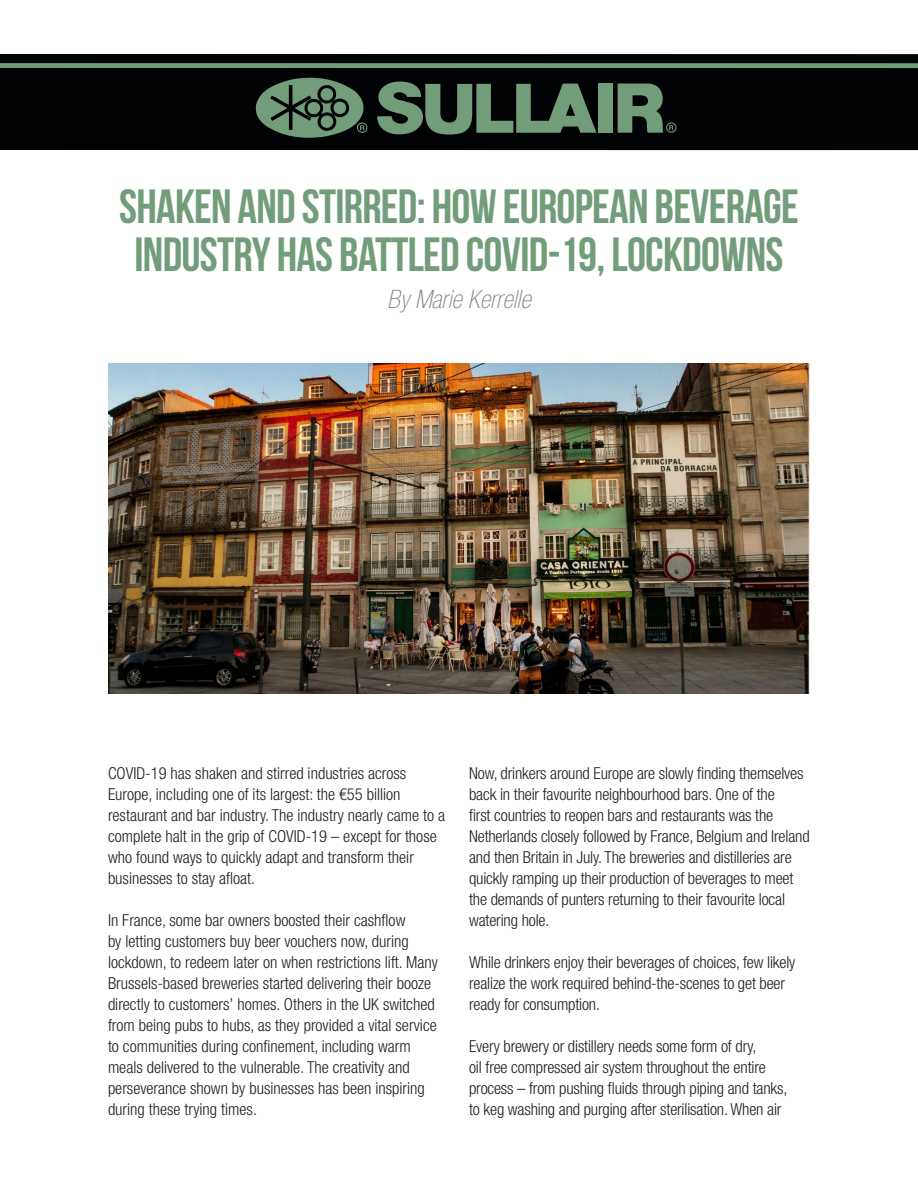
<style>
.page{position:relative;width:918px;height:1188px;background:#fff}
.page>*{position:absolute;margin:0;border:0;box-sizing:border-box;transform-origin:0 0}
.t1{font:700 48px/48px "Bebas Neue";letter-spacing:-.015em;color:#729d7a;text-align:center}
.t2{font:italic 100 condensed 25.5px "Helvetica Neue LT Std";color:#808285}
.Body_Copy{font:300 condensed 16.5px/21px "Helvetica Neue LT Std";color:#231f20}
</style>
<div class="page">
<div style="left:0;top:63px;width:918px;height:5px;background:#729d7a"></div>
<div style="left:0;top:68px;width:918px;height:82px;background:#010203"></div>
<div style="left:0;top:54px;width:918px;height:9px;background:#010203"></div>
<svg style="left:618px;top:84px;width:59px;height:49px"></svg>
<svg style="left:377px;top:81px;width:219px;height:54px"></svg>
<svg style="left:255px;top:77px;width:112px;height:61px"></svg>
<div style="left:598px;top:84px;width:15px;height:49px;background:#729d7a"></div>
<img style="left:108px;top:364px;width:702px;height:330px">
<p class="t1" style="left:119px;top:182px;width:681px">SHAKEN AND STIRRED: HOW EUROPEAN BEVERAGE<br>INDUSTRY HAS BATTLED COVID-19, LOCKDOWNS</p>
<p class="t2" style="left:387px;top:285px;width:145px">By Marie Kerrelle</p>
<p class="Body_Copy" style="left:108px;top:762px;width:339px">COVID-19 has shaken and stirred industries across Europe, including one of its largest: the €55 billion restaurant and bar industry. The industry nearly came to a complete halt in the grip of COVID-19 – except for those who found ways to quickly adapt and transform their businesses to stay afloat.</p>
<p class="Body_Copy" style="left:108px;top:909px;width:332px">In France, some bar owners boosted their cashflow<br>by letting customers buy beer vouchers now, during lockdown, to redeem later on when restrictions lift. Many Brussels-based breweries started delivering their booze directly to customers’ homes. Others in the UK switched from being pubs to hubs, as they provided a vital service to communities during confinement, including warm meals delivered to the vulnerable. The creativity and perseverance shown by businesses has been inspiring during these trying times.</p>
<p class="Body_Copy" style="left:469px;top:762px;width:342px">Now, drinkers around Europe are slowly finding themselves back in their favourite neighbourhood bars. One of the<br>first countries to reopen bars and restaurants was the Netherlands closely followed by France, Belgium and Ireland and then Britain in July. The breweries and distilleries are quickly ramping up their production of beverages to meet the demands of punters returning to their favourite local watering hole.</p>
<p class="Body_Copy" style="left:469px;top:951px;width:328px">While drinkers enjoy their beverages of choices, few likely realize the work required behind-the-scenes to get beer ready for consumption.</p>
<p class="Body_Copy" style="left:469px;top:1035px;width:320px">Every brewery or distillery needs some form of dry,<br>oil free compressed air system throughout the entire process – from pushing fluids through piping and tanks, to keg washing and purging after sterilisation. When air</p>
</div>
